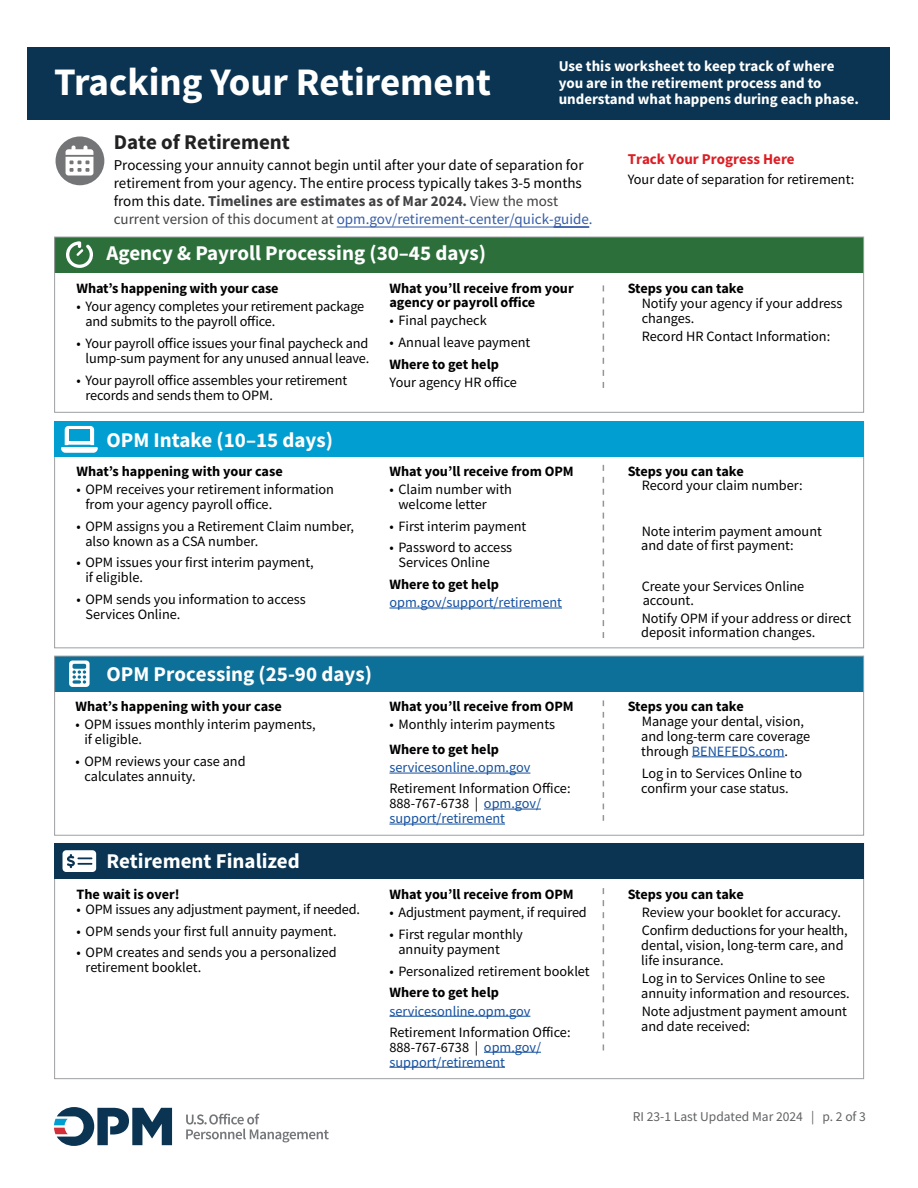
<style>
.page{position:relative;width:918px;height:1188px;background:#fff}
.page>*{position:absolute;margin:0;border:0;box-sizing:border-box;transform-origin:0 0}
.t1{font:700 39px "Source Sans Pro";color:#fff}
.t2{font:700 21px "Source Sans Pro";color:#fff}
.t3{font:700 21px "Source Sans Pro";color:#222223}
.t4{font:15px/18px "Source Sans Pro";color:#000}
.t5{font:700 15px/16.5px "Source Sans Pro";color:#fff}
.t6{font:700 15px "Source Sans Pro";color:#dc1e24}
.t7{font:14.25px/15px "Source Sans Pro";color:#000}
.t8{font:700 14.25px/14.1px "Source Sans Pro";color:#000}
.t9{font:14.25px "Source Sans Pro";color:#1450a0}
.t10{font:13.5px "Source Sans Pro";color:#616264}
.s1{font-weight:700;color:#414042}
.s2{color:#414042}
.s3{color:#345ba7}
.s4{color:#1450a0}
</style>
<div class="page">
<svg style="left:186px;top:1114px;width:143px;height:28px"></svg>
<svg style="left:54px;top:1107px;width:118px;height:39px"></svg>
<div style="left:54px;top:237px;width:810px;height:36px;background:#2c6f3b"></div>
<div style="left:54px;top:421px;width:810px;height:36px;background:#009ed1"></div>
<div style="left:54px;top:656px;width:810px;height:36px;background:#0c7099"></div>
<div style="left:54px;top:843px;width:810px;height:36px;background:#0a3452"></div>
<hr style="left:389px;top:608px;width:173px;height:1px;background:#1450a0">
<hr style="left:389px;top:1016px;width:141px;height:1px;background:#1450a0">
<hr style="left:484px;top:1052px;width:57px;height:1px;background:#1450a0">
<hr style="left:389px;top:1067px;width:116px;height:1px;background:#1450a0">
<div style="left:54px;top:656px;width:810px;height:180px;border:1px solid #9d9fa2"></div>
<div style="left:54px;top:237px;width:810px;height:176px;border:1px solid #9d9fa2"></div>
<svg style="left:603px;top:285px;width:1px;height:103px"></svg>
<svg style="left:603px;top:465px;width:1px;height:173px"></svg>
<svg style="left:603px;top:700px;width:1px;height:121px"></svg>
<svg style="left:603px;top:888px;width:1px;height:162px"></svg>
<div style="left:27px;top:47px;width:863px;height:73px;background:#0a3452"></div>
<div style="left:56px;top:136px;width:48px;height:49px;background:#737577;border-radius:50%"></div>
<hr style="left:389px;top:773px;width:141px;height:1px;background:#1450a0">
<hr style="left:484px;top:809px;width:57px;height:1px;background:#1450a0">
<hr style="left:389px;top:824px;width:116px;height:1px;background:#1450a0">
<hr style="left:692px;top:756px;width:93px;height:1px;background:#1450a0">
<svg style="left:66px;top:146px;width:27px;height:30px"></svg>
<svg style="left:66px;top:241px;width:27px;height:27px"></svg>
<svg style="left:61px;top:426px;width:37px;height:27px"></svg>
<div style="left:69px;top:430px;width:21px;height:11px;background:#009ed1"></div>
<svg style="left:69px;top:661px;width:21px;height:26px"></svg>
<svg style="left:63px;top:850px;width:33px;height:22px"></svg>
<hr style="left:553px;top:227px;width:36px;height:1px;background:#345ba7">
<hr style="left:337px;top:227px;width:217px;height:1px;background:#345ba7">
<h1 class="t1" style="left:54px;top:56px;width:438px">Tracking Your Retirement</h1>
<p class="t5" style="left:559px;top:58px;width:302px">Use this worksheet to keep track of where you are in the retirement process and to understand what happens during each phase.</p>
<h2 class="t3" style="left:114px;top:128px;width:178px">Date of Retirement</h2>
<p class="t4" style="left:114px;top:156px;width:480px">Processing your annuity cannot begin until after your date of separation for retirement from your agency. The entire process typically takes 3-5 months from this date. <span class="s1">Timelines are estimates as of Mar 2024.</span> <span class="s2">View the most current version of this document at</span> <span class="s3">opm.gov/retirement-center/quick-guide.</span></p>
<p class="t6" style="left:628px;top:149px;width:169px">Track Your Progress Here</p>
<p class="t7" style="left:628px;top:171px;width:228px">Your date of separation for retirement:</p>
<h2 class="t2" style="left:106px;top:239px;width:381px">Agency &amp; Payroll Processing (30–45 days)</h2>
<p class="t8" style="left:77px;top:281px;width:204px">What’s happening with your case</p>
<p class="t7" style="left:86px;top:299px;width:280px;text-indent:-9px">• Your agency completes your retirement package and submits to the payroll office.</p>
<p class="t7" style="left:77px;top:336px;width:294px;text-align:right">• Your payroll office issues your final paycheck and lump-sum payment for any unused annual leave.</p>
<p class="t7" style="left:86px;top:373px;width:263px;text-indent:-9px">• Your payroll office assembles your retirement records and sends them to OPM.</p>
<p class="t8" style="left:389px;top:281px;width:186px">What you’ll receive from your agency or payroll office</p>
<p class="t7" style="left:389px;top:313px;width:99px">• Final paycheck</p>
<p class="t7" style="left:389px;top:335px;width:142px">• Annual leave payment</p>
<p class="t8" style="left:389px;top:357px;width:111px">Where to get help</p>
<p class="t7" style="left:389px;top:375px;width:129px">Your agency HR office</p>
<h2 class="t2" style="left:106px;top:425px;width:228px">OPM Intake (10–15 days)</h2>
<p class="t8" style="left:76px;top:464px;width:208px">What’s happening with your case</p>
<p class="t7" style="left:85px;top:481px;width:250px;text-indent:-9px">• OPM receives your retirement information from your agency payroll office.</p>
<p class="t7" style="left:85px;top:518px;width:270px;text-indent:-9px">• OPM assigns you a Retirement Claim number, also known as a CSA number.</p>
<p class="t7" style="left:85px;top:555px;width:230px;text-indent:-9px">• OPM issues your first interim payment, if eligible.</p>
<p class="t7" style="left:85px;top:592px;width:222px;text-indent:-9px">• OPM sends you information to access<br>Services Online.</p>
<h2 class="t2" style="left:106px;top:659px;width:267px">OPM Processing (25-90 days)</h2>
<p class="t8" style="left:75px;top:699px;width:208px">What’s happening with your case</p>
<p class="t7" style="left:84px;top:717px;width:233px;text-indent:-9px">• OPM issues monthly interim payments, if eligible.</p>
<p class="t7" style="left:84px;top:754px;width:163px;text-indent:-9px">• OPM reviews your case and calculates annuity.</p>
<h2 class="t2" style="left:106px;top:847px;width:195px">Retirement Finalized</h2>
<p class="t8" style="left:77px;top:887px;width:105px">The wait is over!</p>
<p class="t7" style="left:77px;top:901px;width:285px">• OPM issues any adjustment payment, if needed.</p>
<p class="t7" style="left:77px;top:923px;width:262px">• OPM sends your first full annuity payment.</p>
<p class="t7" style="left:86px;top:945px;width:253px;text-indent:-9px">• OPM creates and sends you a personalized retirement booklet.</p>
<p class="t8" style="left:389px;top:464px;width:186px">What you’ll receive from OPM</p>
<p class="t7" style="left:398px;top:481px;width:115px;text-indent:-9px">• Claim number with welcome letter</p>
<p class="t7" style="left:389px;top:518px;width:138px">• First interim payment</p>
<p class="t7" style="left:398px;top:540px;width:115px;text-indent:-9px">• Password to access<br>Services Online</p>
<p class="t8" style="left:389px;top:577px;width:111px">Where to get help</p>
<p class="t9" style="left:389px;top:593px;width:174px">opm.gov/support/retirement</p>
<p class="t8" style="left:389px;top:699px;width:186px">What you’ll receive from OPM</p>
<p class="t7" style="left:389px;top:717px;width:167px">• Monthly interim payments</p>
<p class="t8" style="left:389px;top:742px;width:111px">Where to get help</p>
<p class="t9" style="left:389px;top:759px;width:142px">servicesonline.opm.gov</p>
<p class="t7" style="left:389px;top:781px;width:183px">Retirement Information Office:<br>888-767-6738 | <span class="s4">opm.gov/ support/retirement</span></p>
<p class="t8" style="left:389px;top:887px;width:186px">What you’ll receive from OPM</p>
<p class="t7" style="left:389px;top:905px;width:199px">• Adjustment payment, if required</p>
<p class="t7" style="left:398px;top:926px;width:126px;text-indent:-9px">• First regular monthly annuity payment</p>
<p class="t7" style="left:389px;top:963px;width:202px">• Personalized retirement booklet</p>
<p class="t8" style="left:389px;top:985px;width:111px">Where to get help</p>
<p class="t9" style="left:389px;top:1002px;width:142px">servicesonline.opm.gov</p>
<p class="t7" style="left:389px;top:1024px;width:183px">Retirement Information Office:<br>888-767-6738 | <span class="s4">opm.gov/ support/retirement</span></p>
<p class="t8" style="left:628px;top:281px;width:118px">Steps you can take</p>
<p class="t7" style="left:642px;top:296px;width:202px">Notify your agency if your address changes.</p>
<p class="t7" style="left:642px;top:329px;width:190px">Record HR Contact Information:</p>
<p class="t8" style="left:628px;top:464px;width:118px">Steps you can take</p>
<p class="t7" style="left:642px;top:477px;width:163px">Record your claim number:</p>
<p class="t7" style="left:641px;top:524px;width:182px;line-height:14.2px">Note interim payment amount and date of first payment:</p>
<p class="t7" style="left:642px;top:579px;width:164px;line-height:14.2px">Create your Services Online account.</p>
<p class="t7" style="left:641px;top:611px;width:211px;line-height:14.2px">Notify OPM if your address or direct deposit information changes.</p>
<p class="t8" style="left:628px;top:699px;width:118px">Steps you can take</p>
<p class="t7" style="left:641px;top:714px;width:171px">Manage your dental, vision, and long-term care coverage through <span class="s4">BENEFEDS.com</span>.</p>
<p class="t7" style="left:641px;top:766px;width:163px">Log in to Services Online to confirm your case status.</p>
<p class="t8" style="left:628px;top:887px;width:118px">Steps you can take</p>
<p class="t7" style="left:642px;top:903px;width:207px;line-height:18px">Review your booklet for accuracy.<br>Confirm deductions for your health,</p>
<p class="t7" style="left:641px;top:938px;width:204px">dental, vision, long-term care, and life insurance.</p>
<p class="t7" style="left:641px;top:971px;width:210px">Log in to Services Online to see annuity information and resources.</p>
<p class="t7" style="left:641px;top:1004px;width:207px">Note adjustment payment amount and date received:</p>
<p class="t10" style="left:633px;top:1108px;width:235px">RI 23-1 Last Updated Mar 2024 | p. 2 of 3</p>
</div>
